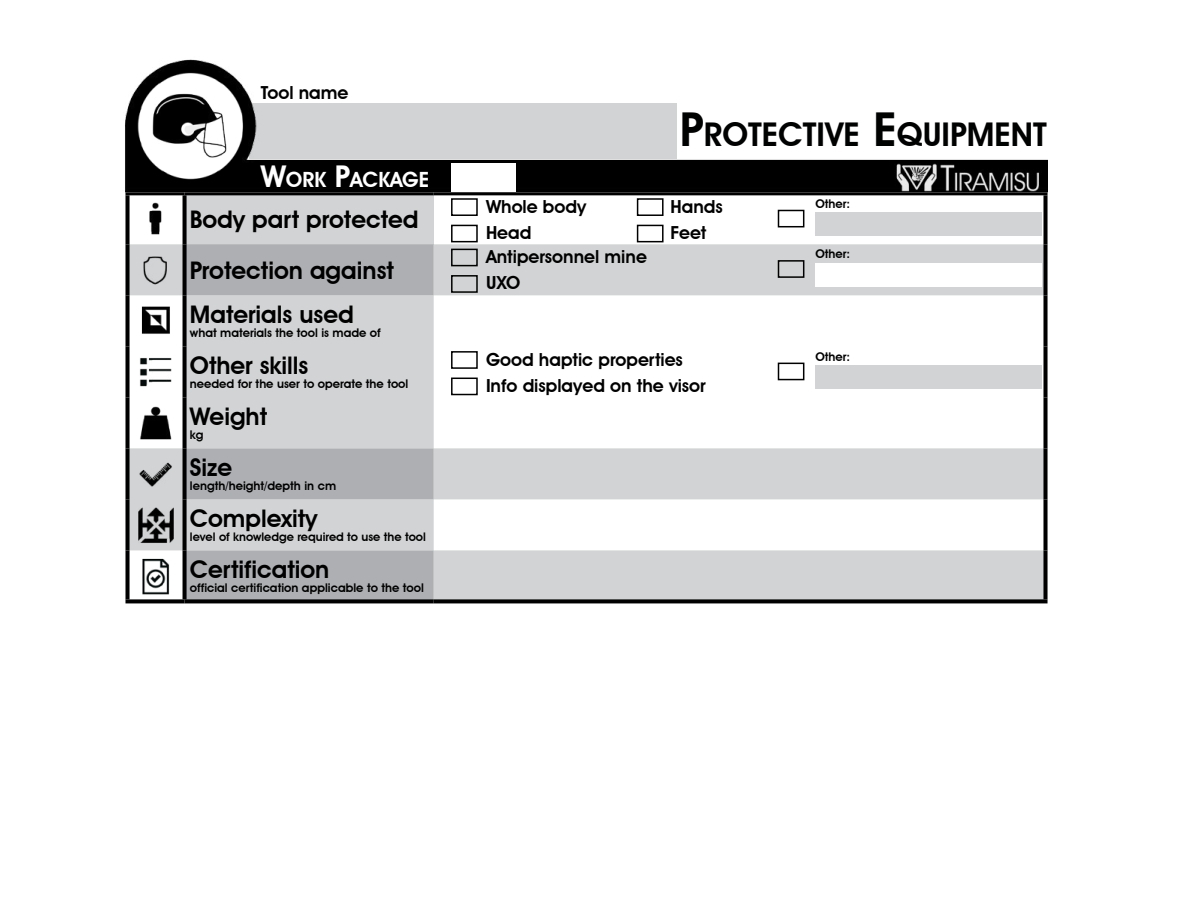
<style>
.page{position:relative;width:1188px;height:918px;background:#fff}
.page>*{position:absolute;margin:0;border:0;box-sizing:border-box;transform-origin:0 0}
.t1{font:600 32.7px "Avant Garde IT Cby BT";color:#000101}
.t2{font:600 24.3px/51px "Avant Garde IT Cby BT";color:#000}
.t3{font:600 21px "Avant Garde IT Cby BT";color:#fff}
.t4{font:600 18px/26px "Avant Garde IT Cby BT";color:#000}
.t5{font:600 12px "Avant Garde IT Cby BT";color:#000}
.t6{font:600 11.85px "Avant Garde IT Cby BT";color:#000}
.s1{font-size:30px}
.s2{font-size:46.8px}
</style>
<div class="page">
<div style="left:185px;top:193px;width:249px;height:51px;background:#d1d3d4"></div>
<svg style="left:130px;top:244px;width:913px;height:355px"></svg>
<svg style="left:187px;top:244px;width:247px;height:355px;background:#c1c3c5"></svg>
<div style="left:125px;top:195px;width:5px;height:49px;background:#000"></div>
<svg style="left:183px;top:199px;width:4px;height:45px"></svg>
<div style="left:1043px;top:195px;width:5px;height:49px;background:#000"></div>
<div style="left:125px;top:244px;width:5px;height:51px;background:#000"></div>
<svg style="left:183px;top:244px;width:4px;height:51px"></svg>
<div style="left:1043px;top:244px;width:5px;height:51px;background:#000"></div>
<div style="left:125px;top:295px;width:5px;height:51px;background:#000"></div>
<svg style="left:183px;top:295px;width:4px;height:51px"></svg>
<div style="left:1043px;top:295px;width:5px;height:51px;background:#000"></div>
<div style="left:125px;top:346px;width:5px;height:51px;background:#000"></div>
<svg style="left:183px;top:346px;width:4px;height:51px"></svg>
<div style="left:1043px;top:346px;width:5px;height:51px;background:#000"></div>
<div style="left:125px;top:397px;width:5px;height:51px;background:#000"></div>
<svg style="left:183px;top:397px;width:4px;height:51px"></svg>
<div style="left:1043px;top:397px;width:5px;height:51px;background:#000"></div>
<div style="left:125px;top:448px;width:5px;height:51px;background:#000"></div>
<svg style="left:183px;top:448px;width:4px;height:51px"></svg>
<div style="left:1043px;top:448px;width:5px;height:51px;background:#000"></div>
<div style="left:125px;top:499px;width:5px;height:51px;background:#000"></div>
<svg style="left:183px;top:499px;width:4px;height:51px"></svg>
<div style="left:1043px;top:499px;width:5px;height:51px;background:#000"></div>
<div style="left:125px;top:550px;width:5px;height:49px;background:#000"></div>
<svg style="left:183px;top:550px;width:4px;height:49px"></svg>
<div style="left:1043px;top:550px;width:5px;height:49px;background:#000"></div>
<svg style="left:125px;top:599px;width:60px;height:4px"></svg>
<svg style="left:185px;top:599px;width:249px;height:4px"></svg>
<svg style="left:434px;top:599px;width:614px;height:4px;background:#141515"></svg>
<img style="left:149px;top:202px;width:13px;height:33px">
<img style="left:136px;top:250px;width:40px;height:40px">
<img style="left:136px;top:301px;width:40px;height:40px">
<img style="left:136px;top:352px;width:40px;height:40px">
<img style="left:136px;top:403px;width:40px;height:40px">
<img style="left:136px;top:454px;width:40px;height:40px">
<img style="left:136px;top:505px;width:40px;height:40px">
<img style="left:136px;top:556px;width:40px;height:40px">
<img style="left:125px;top:59px;width:922px;height:140px">
<div style="left:451px;top:198px;width:27px;height:18px;border:2px solid #000"></div>
<img style="left:894px;top:163px;width:148px;height:30px">
<div style="left:451px;top:225px;width:27px;height:17px;border:2px solid #000"></div>
<div style="left:637px;top:198px;width:27px;height:18px;border:2px solid #000"></div>
<div style="left:637px;top:225px;width:27px;height:17px;border:2px solid #000"></div>
<div style="left:451px;top:249px;width:27px;height:17px;border:2px solid #000"></div>
<div style="left:451px;top:275px;width:27px;height:18px;border:2px solid #000"></div>
<div style="left:815px;top:212px;width:227px;height:24px;background:#d1d3d4"></div>
<div style="left:778px;top:210px;width:26px;height:17px;border:2px solid #000"></div>
<div style="left:815px;top:263px;width:227px;height:23px;background:#fff"></div>
<div style="left:778px;top:260px;width:26px;height:18px;border:2px solid #000"></div>
<img style="left:142px;top:74px;width:97px;height:97px">
<div style="left:451px;top:351px;width:27px;height:18px;border:2px solid #000"></div>
<div style="left:451px;top:378px;width:27px;height:17px;border:2px solid #000"></div>
<div style="left:815px;top:365px;width:227px;height:24px;background:#d1d3d4"></div>
<div style="left:778px;top:363px;width:26px;height:17px;border:2px solid #000"></div>
<div style="left:451px;top:163px;width:65px;height:28px;background:#fff"></div>
<h3 class="t4" style="left:261px;top:80px;width:89px">Tool name</h3>
<h3 class="t3" style="left:261px;top:167px;width:170px"><span class="s1">W</span>ORK <span class="s1">P</span>ACKAGE</h3>
<h2 class="t2" style="left:190px;top:194px;width:230px">Body part protected<br>Protection against</h2>
<h2 class="t2" style="left:190px;top:289px;width:165px">Materials used</h2>
<p class="t5" style="left:190px;top:326px;width:192px">what materials the tool is made of</p>
<h2 class="t2" style="left:190px;top:340px;width:120px">Other skills</h2>
<p class="t5" style="left:190px;top:377px;width:220px">needed for the user to operate the tool</p>
<h2 class="t2" style="left:190px;top:391px;width:79px">Weight</h2>
<p class="t5" style="left:190px;top:428px;width:15px">kg</p>
<h2 class="t2" style="left:190px;top:442px;width:44px">Size</h2>
<p class="t5" style="left:190px;top:479px;width:148px">length/height/depth in cm</p>
<h2 class="t2" style="left:190px;top:493px;width:129px">Complexity</h2>
<p class="t6" style="left:190px;top:530px;width:238px">level of knowledge required to use the tool</p>
<h2 class="t2" style="left:190px;top:544px;width:141px">Certification</h2>
<p class="t5" style="left:190px;top:581px;width:236px">official certification applicable to the tool</p>
<h1 class="t1" style="left:680px;top:114px;width:368px"><span class="s2">P</span>ROTECTIVE <span class="s2">E</span> QUIPM ENT</h1>
<h3 class="t4" style="left:486px;top:193px;width:102px">Whole body<br>Head</h3>
<h3 class="t4" style="left:670px;top:193px;width:54px">Hands<br>Feet</h3>
<h3 class="t4" style="left:486px;top:244px;width:162px">Antipersonnel mine<br>UXO</h3>
<p class="t5" style="left:815px;top:197px;width:36px">Other:</p>
<p class="t5" style="left:815px;top:247px;width:36px">Other:</p>
<h3 class="t4" style="left:486px;top:346px;width:221px">Good haptic properties<br>Info displayed on the visor</h3>
<p class="t5" style="left:815px;top:349px;width:36px">Other:</p>
</div>
